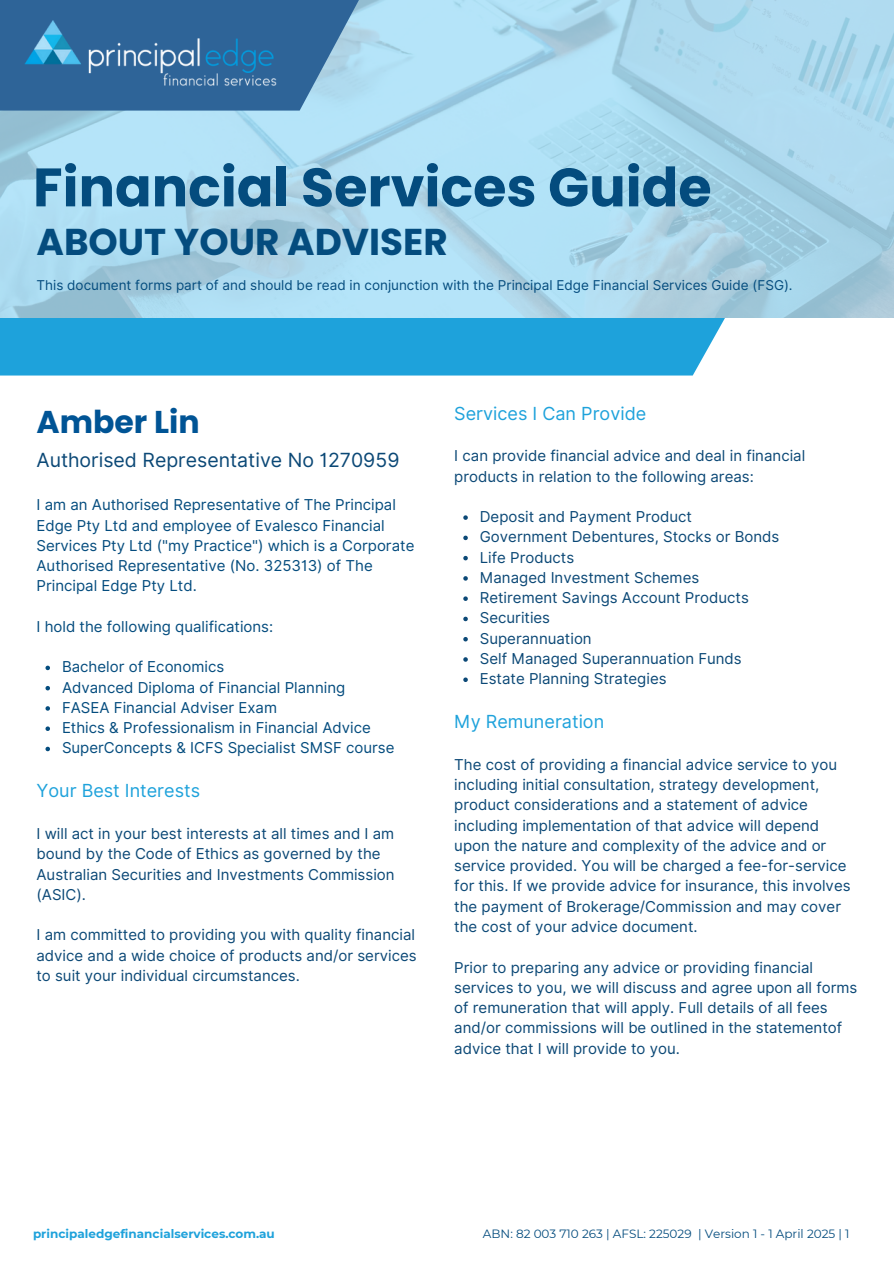
<style>
.page{position:relative;width:894px;height:1264px;background:#fff}
.page>*{position:absolute;margin:0;border:0;box-sizing:border-box;transform-origin:0 0}
.t1{font:700 54px "Poppins";color:#044c7e}
.t2{font:700 37.35px "Poppins";color:#044c7e}
.t3{font:700 31.5px "Poppins";color:#005495}
.t4{font:19.5px "Inter";color:#0b4876}
.t5{font:18px "Inter";color:#1ea2db}
.t6{font:15px/20.2px "Inter";color:#0b4876}
.t7{font:15px/20.2px "Inter";color:#044c7e}
.t8{font:13.5px "Inter";color:#044c7e}
.t9{font:12px "Montserrat";color:#044c7e}
.t10{font:700 12px "Montserrat";color:#1ea2db}
</style>
<div class="page">
<svg style="left:45px;top:665px;width:5px;height:5px"></svg>
<svg style="left:45px;top:686px;width:5px;height:4px"></svg>
<svg style="left:45px;top:706px;width:5px;height:4px"></svg>
<svg style="left:45px;top:726px;width:5px;height:5px"></svg>
<svg style="left:45px;top:746px;width:5px;height:5px"></svg>
<div style="left:0;top:318px;width:725px;height:57px;background:#1ea2db"></div>
<svg style="left:0;top:0;width:893px;height:318px;background:#acd9ed"></svg>
<svg style="left:0;top:0;width:379px;height:111px;background:#7aaacb"></svg>
<img style="left:0;top:4px;width:307px;height:111px">
<svg style="left:463px;top:515px;width:4px;height:5px"></svg>
<svg style="left:463px;top:535px;width:4px;height:5px"></svg>
<svg style="left:463px;top:556px;width:4px;height:4px"></svg>
<svg style="left:463px;top:576px;width:4px;height:4px"></svg>
<svg style="left:463px;top:596px;width:4px;height:5px"></svg>
<svg style="left:463px;top:616px;width:4px;height:5px"></svg>
<svg style="left:463px;top:637px;width:4px;height:4px"></svg>
<svg style="left:463px;top:657px;width:4px;height:4px"></svg>
<svg style="left:463px;top:677px;width:4px;height:5px"></svg>
<h5 class="t1" style="left:33px;top:150px;width:680px">Financial Services Guide</h5>
<h4 class="t2" style="left:36px;top:216px;width:412px">ABOUT YOUR ADVISER</h4>
<p class="t8" style="left:36px;top:277px;width:757px">This document forms part of and should be read in conjunction with the Principal Edge Financial Services Guide (FSG).</p>
<p class="t3" style="left:36px;top:400px;width:165px">Amber Lin</p>
<p class="t4" style="left:36px;top:449px;width:364px">Authorised Representative No 1270959</p>
<h1 class="t7" style="left:36px;top:494px;width:379px">I am an Authorised Representative of The Principal Edge Pty Ltd and employee of Evalesco Financial Services Pty Ltd ("my Practice") which is a Corporate Authorised Representative (No. 325313) of The Principal Edge Pty Ltd.</h1>
<h2 class="t7" style="left:36px;top:616px;width:238px">I hold the following qualifications:</h2>
<h6 class="t7" style="left:62px;top:657px;width:164px">Bachelor of Economics</h6>
<h3 class="t7" style="left:62px;top:677px;width:285px">Advanced Diploma of Financial Planning</h3>
<h4 class="t7" style="left:62px;top:697px;width:216px">FASEA Financial Adviser Exam</h4>
<h5 class="t7" style="left:62px;top:717px;width:310px">Ethics &amp; Professionalism in Financial Advice</h5>
<h5 class="t7" style="left:62px;top:738px;width:334px">SuperConcepts &amp; ICFS Specialist SMSF course</h5>
<p class="t5" style="left:36px;top:780px;width:165px">Your Best Interests</p>
<p class="t6" style="left:36px;top:823px;width:359px">I will act in your best interests at all times and I am bound by the Code of Ethics as governed by the Australian Securities and Investments Commission (ASIC).</p>
<p class="t6" style="left:36px;top:924px;width:381px;text-align:justify">I am committed to providing you with quality financial advice and a wide choice of products and/or services to suit your individual circumstances.</p>
<h5 class="t5" style="left:454px;top:402px;width:193px">Services I Can Provide</h5>
<h4 class="t6" style="left:454px;top:446px;width:352px">I can provide financial advice and deal in financial products in relation to the following areas:</h4>
<h5 class="t6" style="left:479px;top:506px;width:214px">Deposit and Payment Product</h5>
<p class="t6" style="left:479px;top:527px;width:301px">Government Debentures, Stocks or Bonds</p>
<p class="t6" style="left:479px;top:547px;width:96px">Life Products</p>
<p class="t6" style="left:479px;top:567px;width:221px">Managed Investment Schemes</p>
<p class="t6" style="left:479px;top:587px;width:270px">Retirement Savings Account Products</p>
<p class="t6" style="left:479px;top:608px;width:72px">Securities</p>
<p class="t6" style="left:479px;top:628px;width:113px">Superannuation</p>
<p class="t6" style="left:479px;top:648px;width:263px">Self Managed Superannuation Funds</p>
<p class="t6" style="left:479px;top:668px;width:188px">Estate Planning Strategies</p>
<p class="t5" style="left:454px;top:711px;width:151px">My Remuneration</p>
<h4 class="t6" style="left:454px;top:754px;width:397px">The cost of providing a financial advice service to you including initial consultation, strategy development, product considerations and a statement of advice including implementation of that advice will depend upon the nature and complexity of the advice and or service provided. You will be charged a fee-for-service for this. If we provide advice for insurance, this involves the payment of Brokerage/Commission and may cover the cost of your advice document.</h4>
<h5 class="t6" style="left:454px;top:956px;width:404px">Prior to preparing any advice or providing financial services to you, we will discuss and agree upon all forms of remuneration that will apply. Full details of all fees and/or commissions will be outlined in the statementof advice that I will provide to you.</h5>
<h5 class="t10" style="left:33px;top:1225px;width:243px">principaledgefinancialservices.com.au</h5>
<p class="t9" style="left:483px;top:1225px;width:368px">ABN: 82 003 710 263 | AFSL: 225029 | Version 1 - 1 April 2025 | 1</p>
</div>
